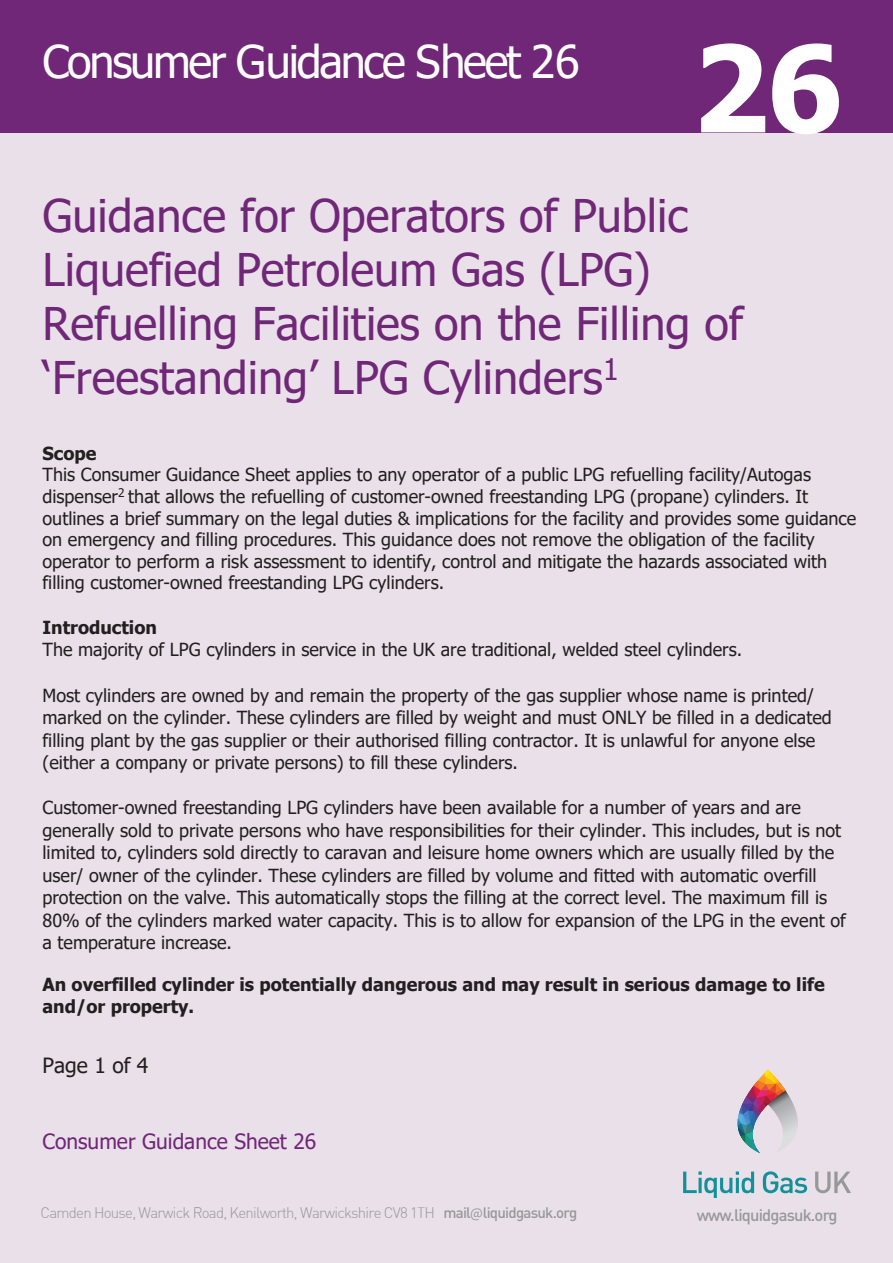
<style>
.page{position:relative;width:893px;height:1263px;background:#e9e0ea}
.page>*{position:absolute;margin:0;border:0;box-sizing:border-box;transform-origin:0 0}
.t1{font:700 120px "Tahoma";color:#fff}
.t2{font:45px/54px "Tahoma";color:#702777}
.t3{font:45px "Tahoma";letter-spacing:-.05em;color:#fff}
.t4{font:21px "Tahoma";color:#702777}
.t5{font:21px "Tahoma";color:#231f20}
.t6{font:18px/22.5px "Tahoma";color:#231f20}
.t7{font:700 18px/21.6px "Tahoma";color:#231f20}
.t8{font:500 16.5px "DIN";letter-spacing:-.05em;color:#97989b}
.t9{font:15px "DIN Light";letter-spacing:-.05em;color:#97989b}
.s1{font-weight:700}
.s2{font-family:"DIN";font-weight:500}
.s3{font-family:"Source Sans Pro"}
</style>
<div class="page">
<svg style="left:683px;top:1171px;width:71px;height:26px"></svg>
<svg style="left:763px;top:1171px;width:44px;height:22px"></svg>
<svg style="left:815px;top:1171px;width:36px;height:22px"></svg>
<svg style="left:737px;top:1070px;width:61px;height:83px"></svg>
<div style="left:0;top:0;width:893px;height:133px;background:#702777"></div>
<p class="t3" style="left:43px;top:32px;width:539px">Consumer Guidance Sheet 26</p>
<h1 class="t1" style="left:692px;top:5px;width:152px">26</h1>
<p class="t2" style="left:43px;top:191px;width:702px">Guidance for Operators of Public Liquefied Petroleum Gas (LPG)<br>Refuelling Facilities on the Filling of ‘Freestanding’ LPG Cylinders<sup>1</sup></p>
<p class="t6" style="left:43px;top:443px;width:815px;line-height:21.6px"><span class="s1">Scope<br></span>This Consumer Guidance Sheet applies to any operator of a public LPG refuelling facility/Autogas dispenser<sup>2</sup> that allows the refuelling of customer-owned freestanding LPG (propane) cylinders. It outlines a brief summary on the legal duties &amp; implications for the facility and provides some guidance on emergency and filling procedures. This guidance does not remove the obligation of the facility operator to perform a risk assessment to identify, control and mitigate the hazards associated with filling customer-owned freestanding LPG cylinders.</p>
<p class="t6" style="left:43px;top:617px;width:701px"><span class="s1">Introduction<br></span>The majority of LPG cylinders in service in the UK are traditional, welded steel cylinders.</p>
<p class="t6" style="left:43px;top:685px;width:791px">Most cylinders are owned by and remain the property of the gas supplier whose name is printed/ marked on the cylinder. These cylinders are filled by weight and must ONLY be filled in a dedicated filling plant by the gas supplier or their authorised filling contractor. It is unlawful for anyone else (either a company or private persons) to fill these cylinders.</p>
<p class="t6" style="left:43px;top:797px;width:805px">Customer-owned freestanding LPG cylinders have been available for a number of years and are generally sold to private persons who have responsibilities for their cylinder. This includes, but is not limited to, cylinders sold directly to caravan and leisure home owners which are usually filled by the user/ owner of the cylinder. These cylinders are filled by volume and fitted with automatic overfill protection on the valve. This automatically stops the filling at the correct level. The maximum fill is 80% of the cylinders marked water capacity. This is to allow for expansion of the LPG in the event of a temperature increase.</p>
<p class="t7" style="left:43px;top:975px;width:784px">An overfilled cylinder is potentially dangerous and may result in serious damage to life and/or property.</p>
<p class="t5" style="left:43px;top:1051px;width:107px">Page 1 of 4</p>
<p class="t4" style="left:43px;top:1127px;width:275px">Consumer Guidance Sheet 26</p>
<p class="t9" style="left:41px;top:1204px;width:538px">Camden House, Warwick Road, Kenilworth, Warwickshire CV8 1TH <span class="s2">mail</span><span class="s3">@</span><span class="s2">liquidgasuk.org</span></p>
<p class="t8" style="left:697px;top:1205px;width:142px">www.liquidgasuk.org</p>
</div>
